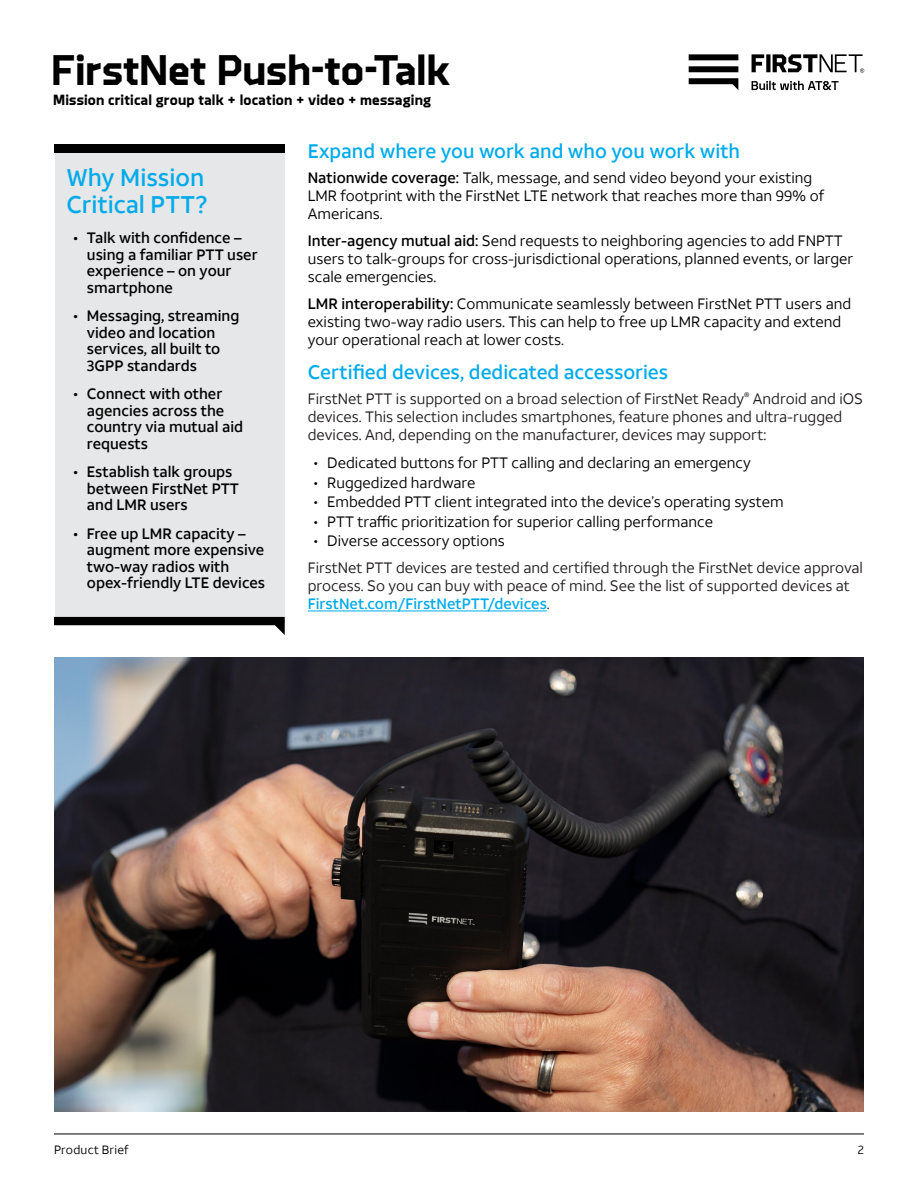
<style>
.page{position:relative;width:918px;height:1188px;background:#fff}
.page>*{position:absolute;margin:0;border:0;box-sizing:border-box;transform-origin:0 0}
.t1{font:700 43.5px "Brooklyn";letter-spacing:-.01em;color:#000}
.t2{font:500 24px/27px "ATT Aleck Sans";letter-spacing:-.005em;color:#00abeb}
.t3{font:500 19.5px "ATT Aleck Sans";color:#00abeb}
.t4{font:15px/18px "ATT Aleck Sans";color:#000}
.t5{font:15px/18px "ATT Aleck Sans";color:#211d1e}
.t6{font:500 15px/16.5px "ATT Aleck Sans";color:#000}
.t7{font:700 15px "Brooklyn";letter-spacing:.01em;color:#000}
.t8{font:12px "ATT Aleck Sans";letter-spacing:.02em;color:#000}
.s1{font-weight:500}
.s2{color:#211d1e}
.s3{font-weight:500;color:#00abeb}
</style>
<div class="page">
<div style="left:55px;top:144px;width:230px;height:481px;background:#e6e7e8"></div>
<div style="left:54px;top:144px;width:231px;height:9px;background:#000"></div>
<svg style="left:54px;top:617px;width:231px;height:18px"></svg>
<hr style="left:54px;top:1134px;width:810px;height:1px;background:#000">
<hr style="left:308px;top:611px;width:239px;height:1px;background:#00abeb">
<img style="left:54px;top:658px;width:810px;height:453px">
<svg style="left:689px;top:54px;width:175px;height:36px"></svg>
<h1 class="t1" style="left:51px;top:49px;width:401px">FirstNet Push-to-Talk</h1>
<p class="t7" style="left:53px;top:93px;width:379px">Mission critical group talk + location + video + messaging</p>
<h2 class="t2" style="left:67px;top:164px;width:142px">Why Mission<br>Critical PTT?</h2>
<p class="t6" style="left:87px;top:230px;width:172px;text-indent:-14px">• Talk with confidence – using a familiar PTT user experience – on your smartphone</p>
<p class="t6" style="left:87px;top:308px;width:154px;text-indent:-14px">• Messaging, streaming video and location services, all built to<br>3GPP standards</p>
<p class="t6" style="left:87px;top:386px;width:158px;text-indent:-14px">• Connect with other agencies across the country via mutual aid requests</p>
<p class="t6" style="left:87px;top:464px;width:154px;text-indent:-14px">• Establish talk groups between FirstNet PTT and LMR users</p>
<p class="t6" style="left:87px;top:525px;width:180px;text-indent:-14px">• Free up LMR capacity – augment more expensive two-way radios with opex-friendly LTE devices</p>
<h3 class="t3" style="left:308px;top:139px;width:434px">Expand where you work and who you work with</h3>
<p class="t4" style="left:308px;top:168px;width:518px"><span class="s1">Nationwide coverage:</span> Talk, message, and send video beyond your existing<br>LMR footprint with the FirstNet LTE network that reaches more than 99% of<br>Americans.</p>
<p class="t4" style="left:308px;top:231px;width:547px"><span class="s1">Inter-agency mutual aid:</span> Send requests to neighboring agencies to add FNPTT users to talk-groups for cross-jurisdictional operations, planned events, or larger scale emergencies.</p>
<p class="t4" style="left:308px;top:294px;width:545px"><span class="s1">LMR interoperability:</span> Communicate seamlessly between FirstNet PTT users and existing two-way radio users. This can help to free up LMR capacity and extend your operational reach at lower costs<span class="s2">.</span></p>
<h3 class="t3" style="left:308px;top:360px;width:362px">Certified devices, dedicated accessories</h3>
<p class="t5" style="left:308px;top:389px;width:557px">FirstNet PTT is supported on a broad selection of FirstNet Ready<sup>®</sup> Android and iOS devices. This selection includes smartphones, feature phones and ultra-rugged devices. And, depending on the manufacturer, devices may support:</p>
<p class="t4" style="left:314px;top:454px;width:439px">• Dedicated buttons for PTT calling and declaring an emergency</p>
<p class="t4" style="left:314px;top:473px;width:163px">• Ruggedized hardware</p>
<p class="t4" style="left:314px;top:493px;width:471px">• Embedded PTT client integrated into the device’s operating system</p>
<p class="t4" style="left:314px;top:512px;width:401px">• PTT traffic prioritization for superior calling performance</p>
<p class="t4" style="left:314px;top:532px;width:192px">• Diverse accessory options</p>
<p class="t5" style="left:308px;top:559px;width:557px">FirstNet PTT devices are tested and certified through the FirstNet device approval process. So you can buy with peace of mind. See the list of supported devices at<br><span class="s3">FirstNet.com/FirstNetPTT/devices</span>.</p>
<p class="t8" style="left:54px;top:1143px;width:76px">Product Brief</p>
<p class="t8" style="left:858px;top:1143px;width:8px">2</p>
</div>
